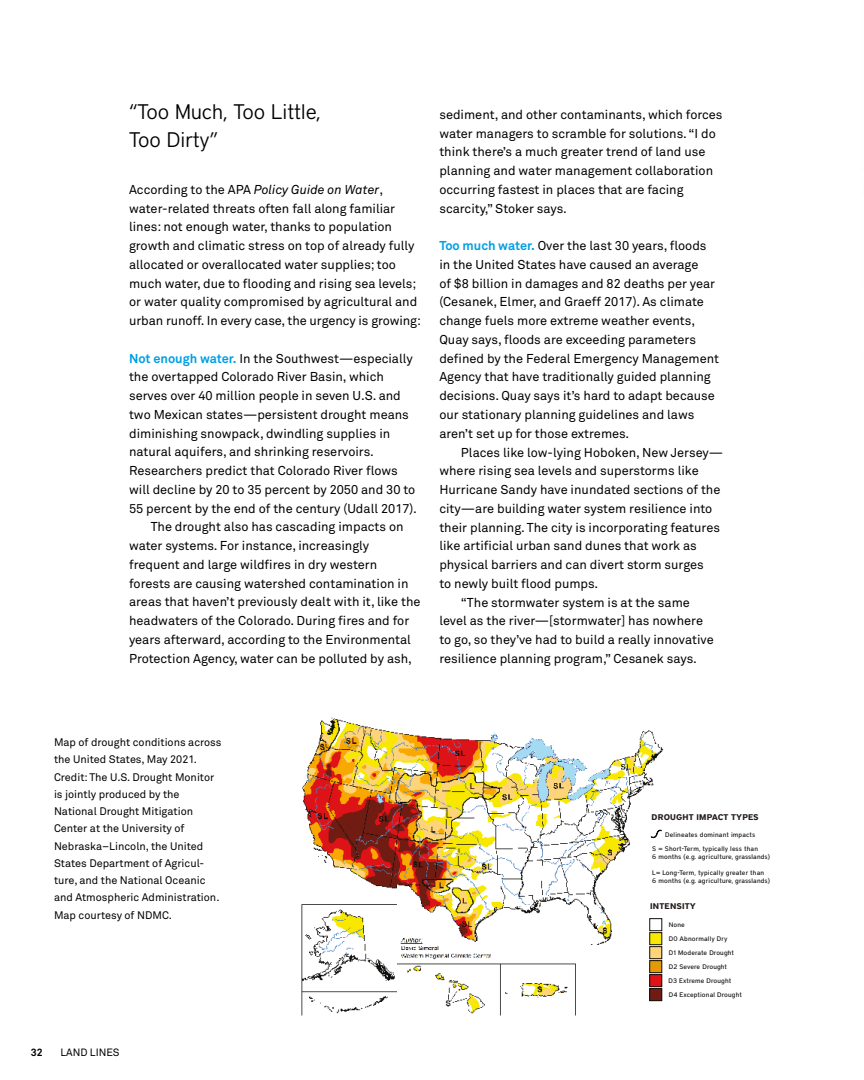
<style>
.page{position:relative;width:864px;height:1080px;background:#fff}
.page>*{position:absolute;margin:0;border:0;box-sizing:border-box;transform-origin:0 0}
.t1{font:300 21px/28px "District";color:#000}
.t2{font:12.75px/18.8px "Akkurat Pro";color:#000}
.t3{font:10.8px/17.2px "Akkurat Pro";color:#000}
.t4{font:10.5px "Akkurat Pro";color:#000}
.t5{font:700 10.5px "Akkurat Pro";color:#000}
.t6{font:700 8.25px "District";letter-spacing:.02em;color:#221b1a}
.t7{font:500 6.6px/7.9px "District";letter-spacing:.02em;color:#12100e}
.s1{font-style:italic}
.s2{font-weight:700;color:#009fe3}
</style>
<div class="page">
<img style="left:301px;top:717px;width:363px;height:299px">
<div style="left:582px;top:712px;width:172px;height:17px;background:#fff"></div>
<div style="left:625px;top:848px;width:176px;height:135px;background:#fff"></div>
<div style="left:578px;top:956px;width:176px;height:72px;background:#fff"></div>
<div style="left:650px;top:919px;width:12px;height:12px;border:1px solid #12100e"></div>
<div style="left:650px;top:933px;width:12px;height:12px;background:#f8e800"></div>
<div style="left:650px;top:933px;width:12px;height:12px;border:1px solid #12100e"></div>
<div style="left:650px;top:947px;width:12px;height:12px;background:#ffd47b"></div>
<div style="left:650px;top:947px;width:12px;height:12px;border:1px solid #12100e"></div>
<div style="left:650px;top:961px;width:12px;height:12px;background:#e49906"></div>
<div style="left:650px;top:961px;width:12px;height:12px;border:1px solid #12100e"></div>
<div style="left:650px;top:975px;width:12px;height:12px;background:#df1217"></div>
<div style="left:650px;top:975px;width:12px;height:12px;border:1px solid #12100e"></div>
<div style="left:650px;top:989px;width:12px;height:12px;background:#711c13"></div>
<div style="left:650px;top:989px;width:12px;height:12px;border:1px solid #12100e"></div>
<svg style="left:651px;top:830px;width:11px;height:8px"></svg>
<div style="left:396px;top:712px;width:74px;height:11px;background:#fff"></div>
<h1 class="t1" style="left:129px;top:97px;width:193px">“Too Much, Too Little,<br>Too Dirty”</h1>
<p class="t2" style="left:129px;top:180px;width:293px">According to the APA <span class="s1">Policy Guide on Water</span>, water-related threats often fall along familiar lines: not enough water, thanks to population growth and climatic stress on top of already fully allocated or overallocated water supplies; too much water, due to flooding and rising sea levels; or water quality compromised by agricultural and urban runoff. In every case, the urgency is growing:</p>
<p class="t2" style="left:129px;top:349px;width:285px"><span class="s2">Not enough water.</span> In the Southwest—especially</p>
<p class="t2" style="left:129px;top:368px;width:256px">the overtapped Colorado River Basin, which</p>
<p class="t2" style="left:129px;top:387px;width:273px">serves over 40 million people in seven U.S. and</p>
<p class="t2" style="left:129px;top:405px;width:281px">two Mexican states—persistent drought means</p>
<p class="t2" style="left:129px;top:424px;width:263px">diminishing snowpack, dwindling supplies in</p>
<p class="t2" style="left:129px;top:443px;width:246px">natural aquifers, and shrinking reservoirs.</p>
<p class="t2" style="left:129px;top:462px;width:270px">Researchers predict that Colorado River flows</p>
<p class="t2" style="left:129px;top:480px;width:288px">will decline by 20 to 35 percent by 2050 and 30 to</p>
<p class="t2" style="left:129px;top:499px;width:289px">55 percent by the end of the century (Udall 2017).</p>
<p class="t2" style="left:151px;top:518px;width:254px">The drought also has cascading impacts on</p>
<p class="t2" style="left:129px;top:537px;width:242px">water systems. For instance, increasingly</p>
<p class="t2" style="left:129px;top:555px;width:250px">frequent and large wildfires in dry western</p>
<p class="t2" style="left:129px;top:574px;width:281px">forests are causing watershed contamination in</p>
<p class="t2" style="left:129px;top:593px;width:293px">areas that haven’t previously dealt with it, like the</p>
<p class="t2" style="left:129px;top:612px;width:282px">headwaters of the Colorado. During fires and for</p>
<p class="t2" style="left:129px;top:630px;width:283px">years afterward, according to the Environmental</p>
<p class="t2" style="left:129px;top:649px;width:284px">Protection Agency, water can be polluted by ash,</p>
<p class="t2" style="left:439px;top:105px;width:285px">sediment, and other contaminants, which forces water managers to scramble for solutions. “I do think there’s a much greater trend of land use planning and water management collaboration occurring fastest in places that are facing scarcity,” Stoker says.</p>
<p class="t2" style="left:439px;top:237px;width:281px"><span class="s2">Too much water.</span> Over the last 30 years, floods in the United States have caused an average<br>of $8 billion in damages and 82 deaths per year (Cesanek, Elmer, and Graeff 2017). As climate change fuels more extreme weather events, Quay says, floods are exceeding parameters defined by the Federal Emergency Management Agency that have traditionally guided planning decisions. Quay says it’s hard to adapt because our stationary planning guidelines and laws aren’t set up for those extremes.</p>
<p class="t2" style="left:461px;top:443px;width:264px">Places like low-lying Hoboken, New Jersey—</p>
<p class="t2" style="left:439px;top:462px;width:261px">where rising sea levels and superstorms like</p>
<p class="t2" style="left:439px;top:481px;width:283px">Hurricane Sandy have inundated sections of the</p>
<p class="t2" style="left:439px;top:499px;width:275px">city—are building water system resilience into</p>
<p class="t2" style="left:439px;top:518px;width:282px">their planning. The city is incorporating features</p>
<p class="t2" style="left:439px;top:537px;width:259px">like artificial urban sand dunes that work as</p>
<p class="t2" style="left:439px;top:556px;width:266px">physical barriers and can divert storm surges</p>
<p class="t2" style="left:439px;top:574px;width:160px">to newly built flood pumps.</p>
<p class="t2" style="left:461px;top:593px;width:230px">“The stormwater system is at the same</p>
<p class="t2" style="left:439px;top:612px;width:265px">level as the river—[stormwater] has nowhere</p>
<p class="t2" style="left:439px;top:631px;width:276px">to go, so they’ve had to build a really innovative</p>
<p class="t2" style="left:439px;top:649px;width:259px">resilience planning program,” Cesanek says.</p>
<p class="t3" style="left:54px;top:734px;width:169px">Map of drought conditions across the United States, May 2021.<br>Credit: The U.S. Drought Monitor is jointly produced by the<br>National Drought Mitigation<br>Center at the University of<br>Nebraska–Lincoln, the United<br>States Department of Agricul&shy;ture, and the National Oceanic and Atmospheric Administration.<br>Map courtesy of NDMC.</p>
<p class="t5" style="left:31px;top:1046px;width:13px">32</p>
<p class="t4" style="left:60px;top:1047px;width:61px">LAND LINES</p>
<p class="t6" style="left:652px;top:812px;width:109px">DROUGHT IMPACT TYPES</p>
<p class="t7" style="left:652px;top:844px;width:119px">S = Short-Term, typically less than<br>6 months (e.g. agriculture, grasslands)</p>
<p class="t7" style="left:652px;top:868px;width:119px">L= Long-Term, typically greater than<br>6 months (e.g. agriculture, grasslands)</p>
<p class="t7" style="left:665px;top:831px;width:91px">Delineates dominant impacts</p>
<p class="t6" style="left:650px;top:901px;width:47px">INTENSITY</p>
<p class="t7" style="left:669px;top:921px;width:18px">None</p>
<p class="t7" style="left:669px;top:935px;width:60px">D0 Abnormally Dry</p>
<p class="t7" style="left:669px;top:949px;width:67px">D1 Moderate Drought</p>
<p class="t7" style="left:669px;top:963px;width:60px">D2 Severe Drought</p>
<p class="t7" style="left:668px;top:977px;width:64px">D3 Extreme Drought</p>
<p class="t7" style="left:669px;top:991px;width:75px">D4 Exceptional Drought</p>
</div>
